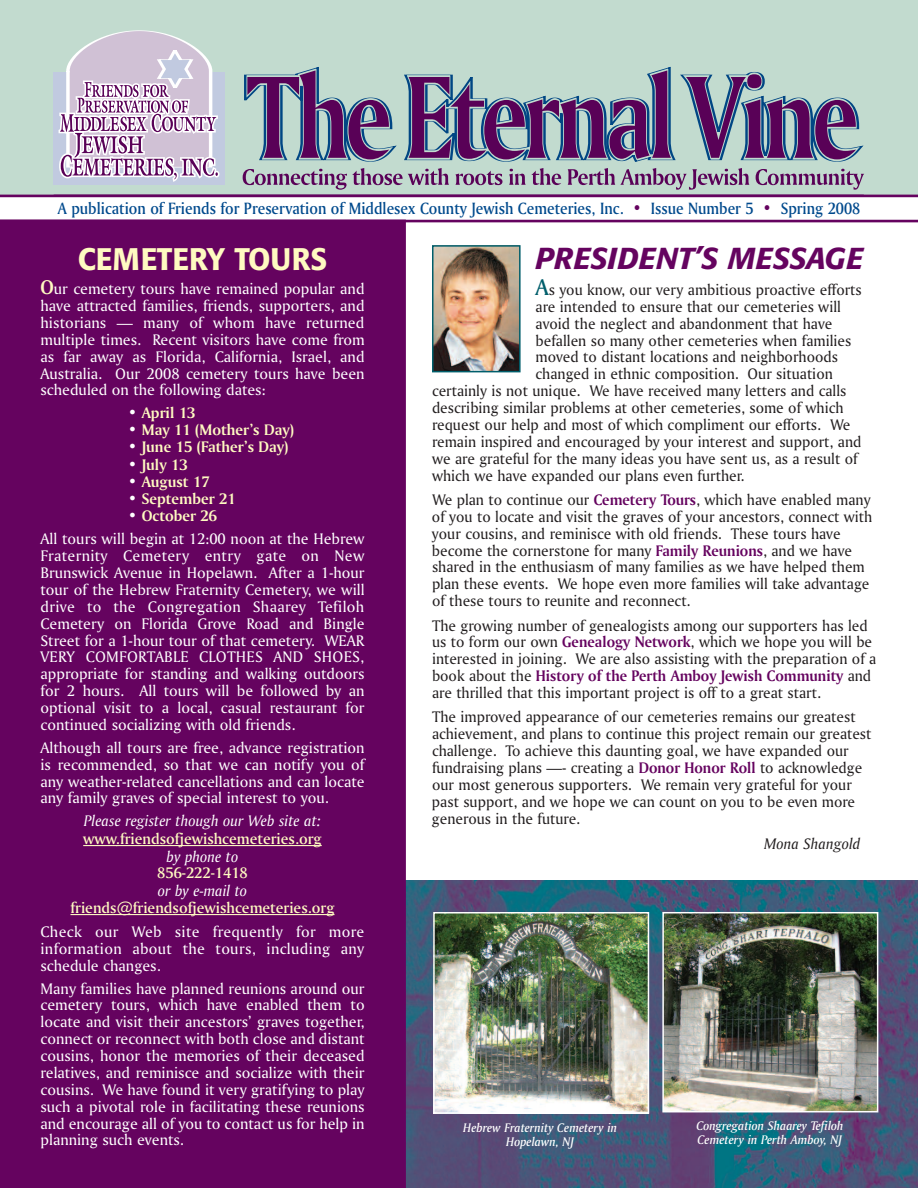
<style>
.page{position:relative;width:918px;height:1188px;background:#fff}
.page>*{position:absolute;margin:0;border:0;box-sizing:border-box;transform-origin:0 0}
.t1{font:500 30.9px "Formata";color:#fffac1}
.t2{font:italic 500 30px "Formata";color:#65035f}
.t3{font:17.25px "Amerigo BT Medium A";color:#004a8d;scale:.92 1}
.t4{font:16.5px "Galliard";letter-spacing:-.01em;color:#004684;scale:.95 1}
.t5{font:16.2px/16.8px "Amerigo BT Roman A";color:#231f20}
.t6{font:16.2px/16.8px "Amerigo BT Roman A";color:#fff;text-align:justify}
.t7{font:16.2px "Amerigo BT Bold A";color:#fffac1}
.t8{font:16.2px "Amerigo BT Medium A";color:#fffac1}
.t9{font:16.2px "Amerigo BT Italic A";color:#fff}
.t10{font:16.2px "Amerigo BT Bold A";color:#65035f}
.t11{font:16.2px "Amerigo BT Italic A";color:#231f20}
.t12{font:13.2px/13.5px "Amerigo BT Medium Italic A";color:#fff;text-align:center}
.s1{color:#65035f}
.s2{font-family:"Amerigo BT Medium A";font-size:24px;color:#005e6b}
.s3{font-family:"Amerigo BT Bold A";color:#65035f}
.s4{font-family:"Amerigo BT Roman A";color:#231f20}
.s5{font-family:"Amerigo BT Bold A";font-size:21px;color:#fffac1}
.s6{color:#fff}
</style>
<div class="page">
<img style="left:406px;top:880px;width:512px;height:308px">
<div style="left:0;top:222px;width:406px;height:966px;background:#65035f"></div>
<div style="left:0;top:0;width:918px;height:196px;background:#c2dbcf"></div>
<hr style="left:54px;top:194px;width:810px;height:1px;background:#590157">
<div style="left:54px;top:72px;width:171px;height:112px;background:#c1cae0"></div>
<svg style="left:59px;top:31px;width:160px;height:151px"></svg>
<svg style="left:244px;top:68px;width:153px;height:94px"></svg>
<svg style="left:404px;top:67px;width:460px;height:95px"></svg>
<svg style="left:243px;top:168px;width:206px;height:22px"></svg>
<svg style="left:455px;top:171px;width:48px;height:14px"></svg>
<svg style="left:509px;top:168px;width:52px;height:17px"></svg>
<svg style="left:568px;top:168px;width:181px;height:22px"></svg>
<svg style="left:756px;top:169px;width:108px;height:21px"></svg>
<img style="left:436px;top:915px;width:210px;height:196px">
<div style="left:433px;top:912px;width:216px;height:202px;border:2px solid #fff"></div>
<img style="left:665px;top:915px;width:210px;height:194px">
<div style="left:662px;top:912px;width:216px;height:200px;border:2px solid #fff"></div>
<hr style="left:0;top:195px;width:918px;height:2px;background:#65035f">
<hr style="left:0;top:220px;width:918px;height:2px;background:#65035f">
<img style="left:435px;top:248px;width:83px;height:121px">
<div style="left:432px;top:245px;width:89px;height:127px;border:2px solid #005e6b"></div>
<hr style="left:83px;top:845px;width:34px;height:1px;background:#fffac1">
<hr style="left:116px;top:845px;width:206px;height:1px;background:#fffac1">
<hr style="left:70px;top:914px;width:265px;height:1px;background:#fffac1">
<p class="t4" style="left:54px;top:197px;width:601px">A publication of Friends for Preservation of Middlesex County Jewish Cemeteries, Inc.</p>
<p class="t4" style="left:650px;top:197px;width:113px">Issue Number 3</p>
<p class="t4" style="left:782px;top:197px;width:88px">Spring 2007</p>
<p class="t3" style="left:58px;top:201px;width:874px">A publication of Friends for Preservation of Middlesex County Jewish Cemeteries, Inc. <span class="s1">•</span> Issue Number 5 <span class="s1">•</span> Spring 2008</p>
<h2 class="t2" style="left:536px;top:246px;width:329px">PRESIDENT’S MESSAGE</h2>
<p class="t5" style="left:536px;top:282px;width:328px"><span class="s2">A</span>s you know, our very ambitious proactive efforts</p>
<p class="t5" style="left:536px;top:299px;width:307px">are intended to ensure that our cemeteries will</p>
<p class="t5" style="left:536px;top:316px;width:298px">avoid the neglect and abandonment that have</p>
<p class="t5" style="left:536px;top:333px;width:317px">befallen so many other cemeteries when families</p>
<p class="t5" style="left:536px;top:350px;width:304px">moved to distant locations and neighborhoods</p>
<p class="t5" style="left:536px;top:367px;width:299px">changed in ethnic composition. Our situation</p>
<p class="t5" style="left:432px;top:384px;width:416px">certainly is not unique. We have received many letters and calls</p>
<p class="t5" style="left:432px;top:401px;width:413px">describing similar problems at other cemeteries, some of which</p>
<p class="t5" style="left:432px;top:417px;width:420px">request our help and most of which compliment our efforts. We</p>
<p class="t5" style="left:432px;top:434px;width:431px">remain inspired and encouraged by your interest and support, and</p>
<p class="t5" style="left:432px;top:451px;width:427px">we are grateful for the many ideas you have sent us, as a result of</p>
<p class="t5" style="left:432px;top:468px;width:314px">which we have expanded our plans even further.</p>
<p class="t5" style="left:432px;top:492px;width:442px">We plan to continue our <span class="s3">Cemetery Tours</span>, which have enabled many of you to locate and visit the graves of your ancestors, connect with your cousins, and reminisce with old friends. These tours have become the cornerstone for many <span class="s3">Family Reunions</span>, and we have shared in the enthusiasm of many families as we have helped them plan these events. We hope even more families will take advantage of these tours to reunite and reconnect.</p>
<p class="t5" style="left:432px;top:618px;width:446px">The growing number of genealogists among our supporters has led us to form our own <span class="s3">Genealogy Network</span>, which we hope you will be interested in joining. We are also assisting with the preparation of a</p>
<p class="t10" style="left:432px;top:670px;width:441px"><span class="s4">book about the</span> History of the Perth Amboy Jewish Community <span class="s4">and</span></p>
<p class="t5" style="left:432px;top:682px;width:425px;line-height:24.5px">are thrilled that this important project is off to a great start.<br>The improved appearance of our cemeteries remains our greatest</p>
<p class="t5" style="left:432px;top:727px;width:441px">achievement, and plans to continue this project remain our greatest challenge. To achieve this daunting goal, we have expanded our fundraising plans —- creating a <span class="s3">Donor Honor Roll</span> to acknowledge our most generous supporters. We remain very grateful for your past support, and we hope we can count on you to be even more generous in the future.</p>
<p class="t11" style="left:764px;top:838px;width:98px">Mona Shangold</p>
<h1 class="t1" style="left:78px;top:246px;width:251px">CEMETERY TOURS</h1>
<p class="t6" style="left:40px;top:282px;width:326px"><span class="s5">O</span>ur cemetery tours have remained popular and have attracted families, friends, supporters, and historians — many of whom have returned multiple times. Recent visitors have come from as far away as Florida, California, Israel, and Australia. Our 2008 cemetery tours have been scheduled on the following dates:</p>
<p class="t7" style="left:128px;top:406px;width:69px"><span class="s6">•</span> April 13</p>
<p class="t7" style="left:128px;top:424px;width:168px"><span class="s6">•</span> May 11 (Mother’s Day)</p>
<p class="t7" style="left:128px;top:441px;width:162px"><span class="s6">•</span> June 15 (Father’s Day)</p>
<p class="t7" style="left:128px;top:458px;width:62px"><span class="s6">•</span> July 13</p>
<p class="t7" style="left:128px;top:475px;width:83px"><span class="s6">•</span> August 17</p>
<p class="t7" style="left:128px;top:493px;width:109px"><span class="s6">•</span> September 21</p>
<p class="t7" style="left:128px;top:510px;width:91px"><span class="s6">•</span> October 26</p>
<p class="t6" style="left:40px;top:532px;width:326px">All tours will begin at 12:00 noon at the Hebrew Fraternity Cemetery entry gate on New Brunswick Avenue in Hopelawn. After a 1-hour tour of the Hebrew Fraternity Cemetery, we will drive to the Congregation Shaarey Tefiloh Cemetery on Florida Grove Road and Bingle Street for a 1-hour tour of that cemetery. WEAR VERY COMFORTABLE CLOTHES AND SHOES, appropriate for standing and walking outdoors for 2 hours. All tours will be followed by an optional visit to a local, casual restaurant for continued socializing with old friends.</p>
<p class="t6" style="left:40px;top:740px;width:326px">Although all tours are free, advance registration is recommended, so that we can notify you of any weather-related cancellations and can locate any family graves of special interest to you.</p>
<p class="t9" style="left:84px;top:814px;width:239px">Please register though our Web site at:</p>
<p class="t8" style="left:83px;top:832px;width:240px">www.friendsofjewishcemeteries.org</p>
<p class="t9" style="left:167px;top:850px;width:73px">by phone to</p>
<p class="t8" style="left:157px;top:867px;width:92px">856-222-1418</p>
<p class="t9" style="left:158px;top:885px;width:91px">or by e-mail to</p>
<p class="t8" style="left:70px;top:901px;width:266px">friends@friendsofjewishcemeteries.org</p>
<p class="t6" style="left:40px;top:924px;width:325px">Check our Web site frequently for more information about the tours, including any schedule changes.</p>
<p class="t6" style="left:40px;top:981px;width:326px">Many families have planned reunions around our cemetery tours, which have enabled them to locate and visit their ancestors’ graves together, connect or reconnect with both close and distant cousins, honor the memories of their deceased relatives, and reminisce and socialize with their cousins. We have found it very gratifying to play such a pivotal role in facilitating these reunions and encourage all of you to contact us for help in planning such events.</p>
<p class="t12" style="left:463px;top:1122px;width:155px">Hebrew Fraternity Cemetery in<br>Hopelawn, NJ</p>
<p class="t12" style="left:696px;top:1120px;width:149px;text-align:left">Congregation Shaarey Tefiloh<br>Cemetery in Perth Amboy, NJ</p>
</div>
